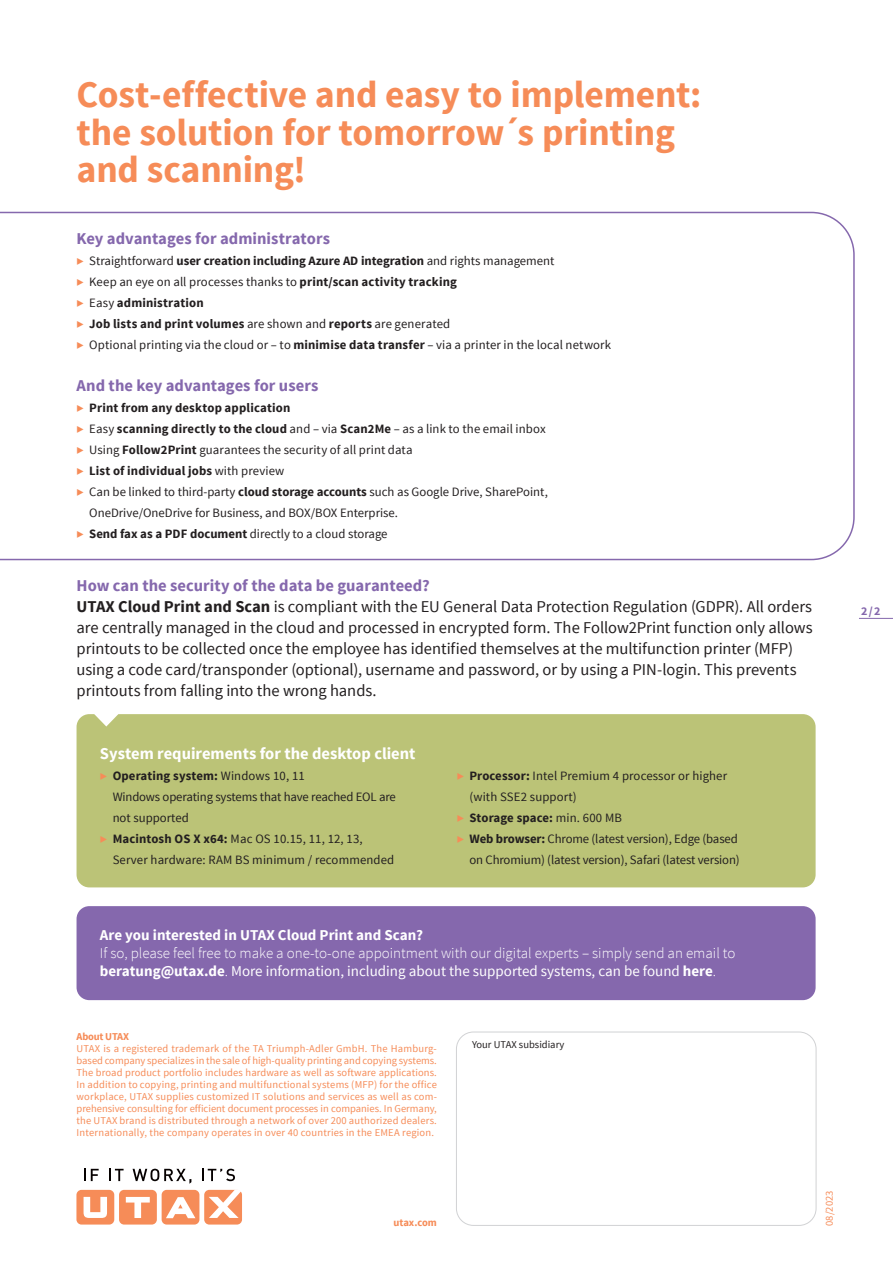
<style>
.page{position:relative;width:893px;height:1263px;background:#fff}
.page>*{position:absolute;margin:0;border:0;box-sizing:border-box;transform-origin:0 0}
.t1{font:700 37.5px/37.5px "Source Sans Pro";letter-spacing:-.005em;color:#f68c58}
.t2{font:16.5px/21px "Source Sans Pro";color:#231f20}
.t3{font:700 16.5px "Source Sans Pro";color:#8568ad}
.t4{font:700 16.5px "Source Sans Pro";color:#fff}
.t5{font:300 15px/18px "Source Sans Pro";color:#fff}
.t6{font:700 15px "Source Sans Pro";color:#fff}
.t7{font:12.75px/21px "Source Sans Pro";color:#231f20}
.t8{font:700 12.75px "Source Sans Pro";letter-spacing:.01em;color:#231f20}
.t9{font:700 12px "Source Sans Pro";color:#8568ad}
.t10{font:10.5px/12px "Source Sans Pro";letter-spacing:.02em;color:#f68c58;text-align:justify}
.t11{font:10.5px "Source Sans Pro";color:#231f20}
.t12{font:700 10.5px "Source Sans Pro";letter-spacing:-.02em;color:#f68c58}
.s1{color:#f68c58}
.s2{font-weight:700}
.s3{font-weight:400;color:#f68c58}
.s4{font-weight:400}
.s5{font-weight:700;color:#8568ad}
</style>
<div class="page">
<svg style="left:0;top:212px;width:855px;height:348px"></svg>
<div style="left:77px;top:906px;width:739px;height:94px;background:#8568ad;border-radius:13px"></div>
<div style="left:456px;top:1032px;width:360px;height:194px;border:1px solid #d1d2d4;border-radius:17px"></div>
<svg style="left:73px;top:1186px;width:172px;height:42px"></svg>
<div style="left:76px;top:1190px;width:38px;height:34px;background:#f68c58;border-radius:5px"></div>
<div style="left:119px;top:1190px;width:38px;height:34px;background:#f68c58;border-radius:5px"></div>
<div style="left:162px;top:1190px;width:37px;height:34px;background:#f68c58;border-radius:5px"></div>
<div style="left:204px;top:1190px;width:38px;height:34px;background:#f68c58;border-radius:5px"></div>
<svg style="left:84px;top:1197px;width:23px;height:21px"></svg>
<svg style="left:126px;top:1197px;width:24px;height:21px"></svg>
<svg style="left:209px;top:1189px;width:33px;height:29px"></svg>
<svg style="left:166px;top:1197px;width:29px;height:21px"></svg>
<svg style="left:84px;top:1169px;width:1px;height:12px"></svg>
<svg style="left:91px;top:1169px;width:8px;height:12px"></svg>
<svg style="left:109px;top:1169px;width:15px;height:12px"></svg>
<svg style="left:133px;top:1169px;width:58px;height:15px"></svg>
<svg style="left:202px;top:1169px;width:33px;height:12px"></svg>
<div style="left:77px;top:714px;width:739px;height:173px;background:#bbc377;border-radius:13px"></div>
<svg style="left:94px;top:714px;width:24px;height:12px"></svg>
<hr style="left:859px;top:618px;width:34px;height:1px;background:#8568ad">
<h1 class="t1" style="left:77px;top:77px;width:626px">Cost-effective and easy to implement: the solution for tomorrow´s printing and scanning!</h1>
<p class="t3" style="left:77px;top:228px;width:255px">Key advantages for administrators</p>
<p class="t7" style="left:77px;top:251px;width:536px"><span class="s1">▶</span> Straightforward <span class="s2">user creation including Azure AD integration</span> and rights management<br><span class="s1">▶</span> Keep an eye on all processes thanks to <span class="s2">print/scan activity tracking<br></span><span class="s1">▶</span> Easy <span class="s2">administration<br></span><span class="s1">▶</span> <span class="s2">Job lists and print volumes</span> are shown and <span class="s2">reports</span> are generated<br><span class="s1">▶</span> Optional printing via the cloud or – to <span class="s2">minimise data transfer</span> – via a printer in the local network</p>
<p class="t3" style="left:77px;top:375px;width:243px">And the key advantages for users</p>
<p class="t8" style="left:77px;top:400px;width:215px"><span class="s3">▶</span> Print from any desktop application</p>
<p class="t7" style="left:77px;top:419px;width:471px"><span class="s1">▶</span> Easy <span class="s2">scanning directly to the cloud</span> and – via <span class="s2">Scan2Me</span> – as a link to the email inbox</p>
<p class="t7" style="left:77px;top:440px;width:338px"><span class="s1">▶</span> Using <span class="s2">Follow2Print</span> guarantees the security of all print data</p>
<p class="t8" style="left:77px;top:463px;width:209px"><span class="s3">▶</span> List of individual jobs <span class="s4">with preview</span></p>
<p class="t7" style="left:77px;top:482px;width:473px"><span class="s1">▶</span> Can be linked to third-party <span class="s2">cloud storage accounts</span> such as Google Drive, SharePoint,</p>
<p class="t7" style="left:89px;top:503px;width:310px">OneDrive/OneDrive for Business, and BOX/BOX Enterprise.</p>
<p class="t7" style="left:77px;top:524px;width:313px"><span class="s1">▶</span> <span class="s2">Send fax as a PDF document</span> directly to a cloud storage</p>
<p class="t2" style="left:77px;top:575px;width:737px"><span class="s5">How can the security of the data be guaranteed?<br></span><span class="s2">UTAX Cloud Print and Scan</span> is compliant with the EU General Data Protection Regulation (GDPR). All orders are centrally managed in the cloud and processed in encrypted form. The Follow2Print function only allows printouts to be collected once the employee has identified themselves at the multifunction printer (MFP) using a code card/transponder (optional), username and password, or by using a PIN-login. This prevents printouts from falling into the wrong hands.</p>
<p class="t4" style="left:100px;top:742px;width:317px">System requirements for the desktop client</p>
<p class="t8" style="left:100px;top:767px;width:206px"><span class="s3">▶</span> Operating system: <span class="s4">Windows 10, 11</span></p>
<p class="t7" style="left:113px;top:786px;width:285px">Windows operating systems that have reached EOL are</p>
<p class="t7" style="left:113px;top:807px;width:78px">not supported</p>
<p class="t7" style="left:100px;top:828px;width:264px"><span class="s1">▶</span> <span class="s2">Macintosh OS X x64:</span> Mac OS 10.15, 11, 12, 13,</p>
<p class="t7" style="left:113px;top:849px;width:283px">Server hardware: RAM BS minimum / recommended</p>
<p class="t7" style="left:457px;top:765px;width:272px"><span class="s1">▶</span> <span class="s2">Processor:</span> Intel Premium 4 processor or higher</p>
<p class="t7" style="left:469px;top:786px;width:109px">(with SSE2 support)</p>
<p class="t8" style="left:457px;top:809px;width:167px"><span class="s3">▶</span> Storage space: <span class="s4">min. 600 MB</span></p>
<p class="t7" style="left:457px;top:828px;width:283px"><span class="s1">▶</span> <span class="s2">Web browser:</span> Chrome (latest version), Edge (based</p>
<p class="t7" style="left:469px;top:849px;width:272px">on Chromium) (latest version), Safari (latest version)</p>
<p class="t6" style="left:100px;top:925px;width:325px">Are you interested in UTAX Cloud Print and Scan?</p>
<p class="t5" style="left:100px;top:944px;width:637px">If so, please feel free to make a one-to-one appointment with our digital experts – simply send an email to <span class="s2">beratung@utax.de</span>. <span class="s4">More information, including about the supported systems, can be found</span> <span class="s2">here</span>.</p>
<p class="t12" style="left:77px;top:1029px;width:54px">About UTAX</p>
<p class="t10" style="left:77px;top:1042px;width:362px">UTAX is a registered trademark of the TA Triumph-Adler GmbH. The Hamburg&shy;based company specializes in the sale of high-quality printing and copying systems.<br>The broad product portfolio includes hardware as well as software applications.<br>In addition to copying, printing and multifunctional systems (MFP) for the office workplace, UTAX supplies customized IT solutions and services as well as com&shy;prehensive consulting for efficient document processes in companies. In Germany, the UTAX brand is distributed through a network of over 200 authorized dealers.<br>Internationally, the company operates in over 40 countries in the EMEA region.</p>
<p class="t12" style="left:393px;top:1215px;width:45px">utax.com</p>
<p class="t11" style="left:472px;top:1038px;width:94px">Your UTAX subsidiary</p>
<p class="t10" style="left:823px;top:1226px;width:36px;rotate:-90deg">08/2023</p>
<p class="t9" style="left:861px;top:603px;width:21px">2/2</p>
</div>
